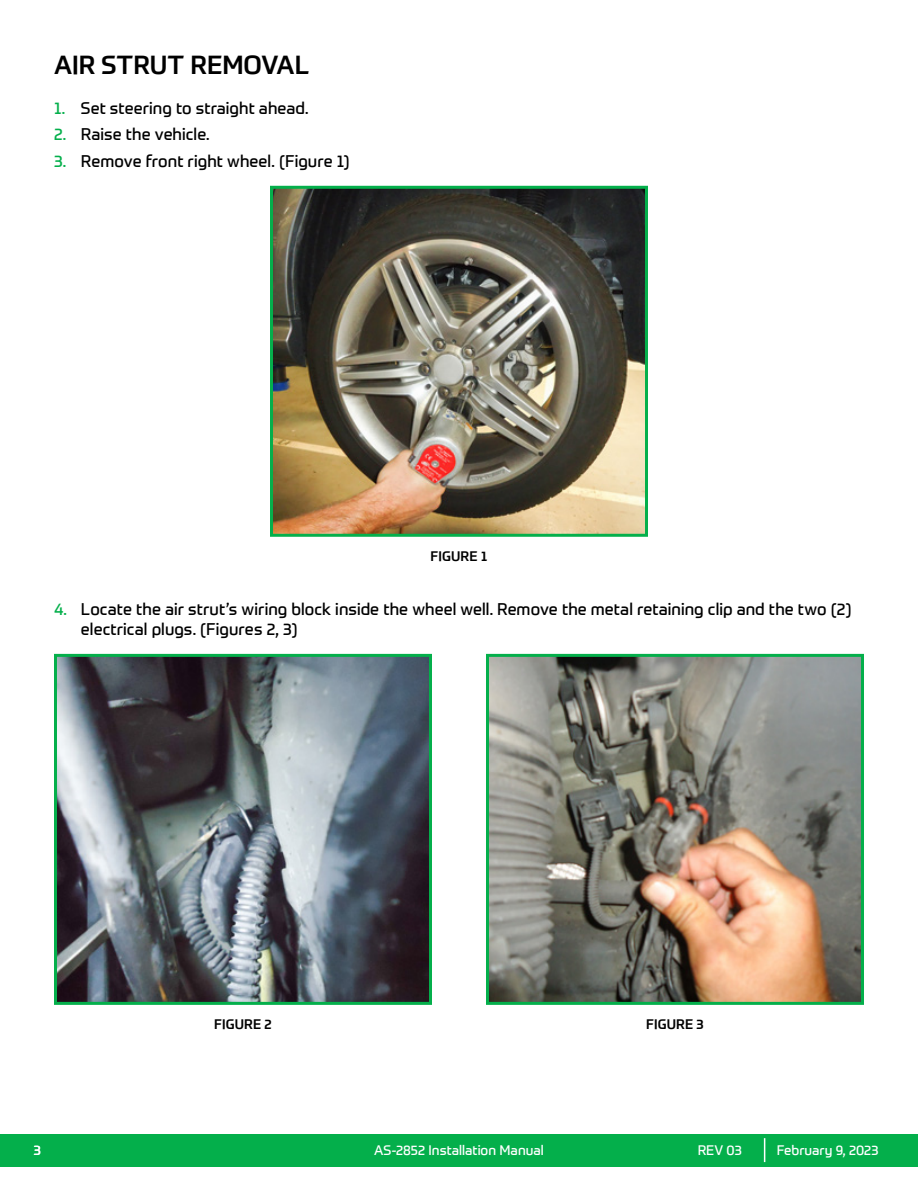
<style>
.page{position:relative;width:918px;height:1188px;background:#fff}
.page>*{position:absolute;margin:0;border:0;box-sizing:border-box;transform-origin:0 0}
.t1{font:500 25.5px "Prometo";color:#000}
.t2{font:16.5px/19.8px "Prometo";color:#000}
.t3{font:13.5px "Prometo";color:#fff}
.t4{font:500 13.5px "Prometo";letter-spacing:.01em;color:#000}
.s1{color:#04af4b}
</style>
<div class="page">
<div style="left:0;top:1134px;width:918px;height:32px;background:#04af4b"></div>
<svg style="left:764px;top:1138px;width:1px;height:24px"></svg>
<img style="left:274px;top:190px;width:370px;height:343px">
<div style="left:270px;top:186px;width:378px;height:351px;border:3px solid #04af4b"></div>
<img style="left:58px;top:658px;width:370px;height:343px">
<div style="left:54px;top:654px;width:378px;height:351px;border:3px solid #04af4b"></div>
<img style="left:490px;top:658px;width:370px;height:343px">
<div style="left:486px;top:654px;width:378px;height:351px;border:3px solid #04af4b"></div>
<h1 class="t1" style="left:54px;top:49px;width:257px">AIR STRUT REMOVAL</h1>
<p class="t2" style="left:54px;top:98px;width:256px"><span class="s1">1.</span> Set steering to straight ahead.</p>
<p class="t2" style="left:54px;top:124px;width:157px"><span class="s1">2.</span> Raise the vehicle.</p>
<p class="t2" style="left:54px;top:151px;width:297px"><span class="s1">3.</span> Remove front right wheel. (Figure 1)</p>
<p class="t4" style="left:431px;top:548px;width:58px">FIGURE 1</p>
<p class="t2" style="left:81px;top:599px;width:772px;text-indent:-27px"><span class="s1">4.</span> Locate the air strut’s wiring block inside the wheel well. Remove the metal retaining clip and the two (2) electrical plugs. (Figures 2, 3)</p>
<p class="t4" style="left:214px;top:1016px;width:59px">FIGURE 2</p>
<p class="t4" style="left:646px;top:1016px;width:59px">FIGURE 3</p>
<p class="t3" style="left:34px;top:1142px;width:9px">3</p>
<p class="t3" style="left:374px;top:1142px;width:171px">AS-2852 Installation Manual</p>
<p class="t3" style="left:698px;top:1142px;width:46px">REV 03</p>
<p class="t3" style="left:777px;top:1142px;width:103px">February 9, 2023</p>
</div>
